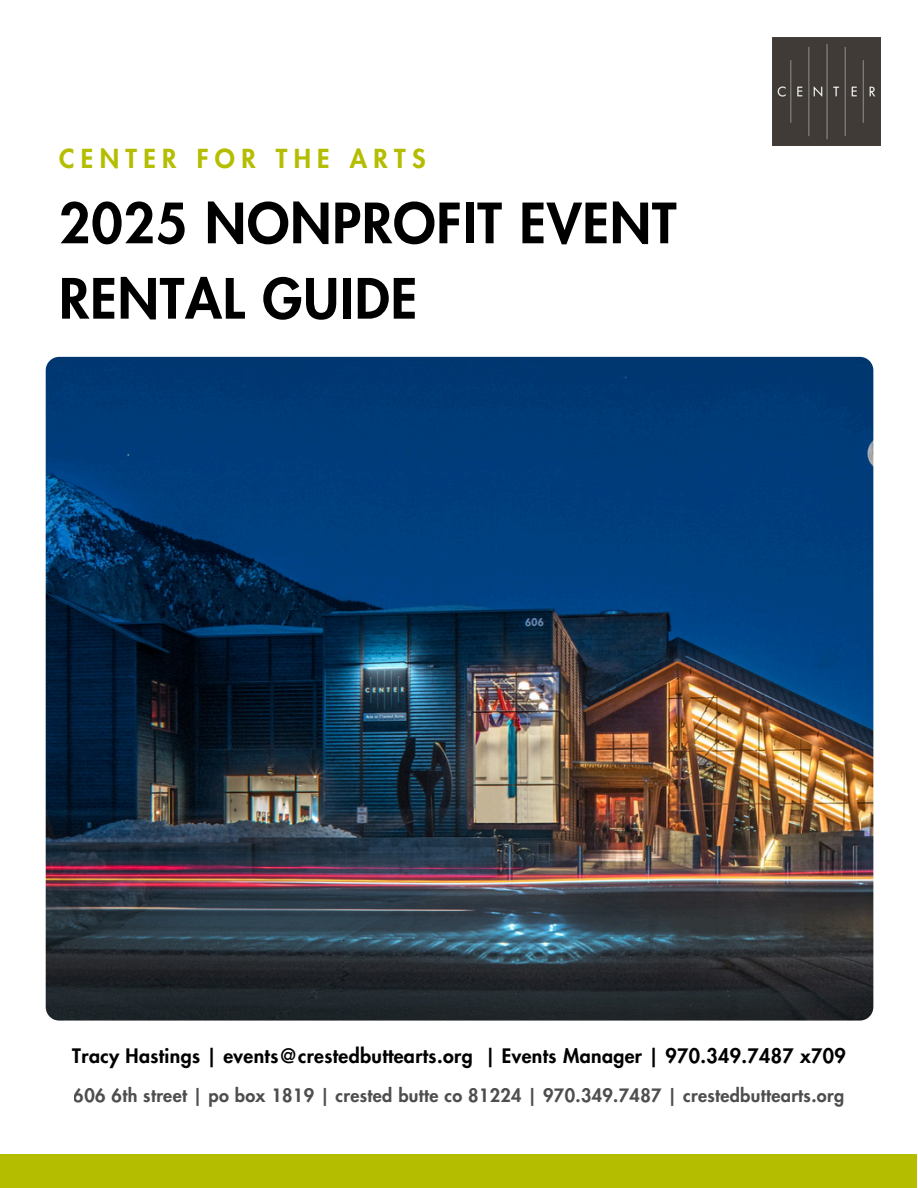
<style>
.page{position:relative;width:918px;height:1188px;background:#fff}
.page>*{position:absolute;margin:0;border:0;box-sizing:border-box;transform-origin:0 0}
.t1{font:800 54px/75.3px "Futura LT Pro";letter-spacing:.02em;color:#000}
.t2{font:800 25.65px "Futura LT Pro";letter-spacing:.25em;color:#b4bd00}
.t3{font:800 19.5px "Futura LT Pro";letter-spacing:.02em;color:#000}
.t4{font:800 18px "Futura LT Pro";letter-spacing:.02em;color:#000}
</style>
<div class="page">
<img style="left:46px;top:357px;width:827px;height:664px">
<div style="left:0;top:1155px;width:917px;height:33px;background:#b4bd00"></div>
<img style="left:772px;top:38px;width:108px;height:108px">
<p class="t2" style="left:59px;top:147px;width:368px">CENTER FOR THE ARTS</p>
<h1 class="t1" style="left:59px;top:188px;width:619px">2025 NONPROFIT EVENT<br>RENTAL GUIDE</h1>
<h2 class="t3" style="left:72px;top:1047px;width:775px">Tracy Hastings | events@crestedbuttearts.org | Events Manager | 970.349.7487 x709</h2>
<p class="t4" style="left:74px;top:1087px;width:772px">606 6th street | po box 1819 | crested butte co 81224 | 970.349.7487 | crestedbuttearts.org</p>
</div>
